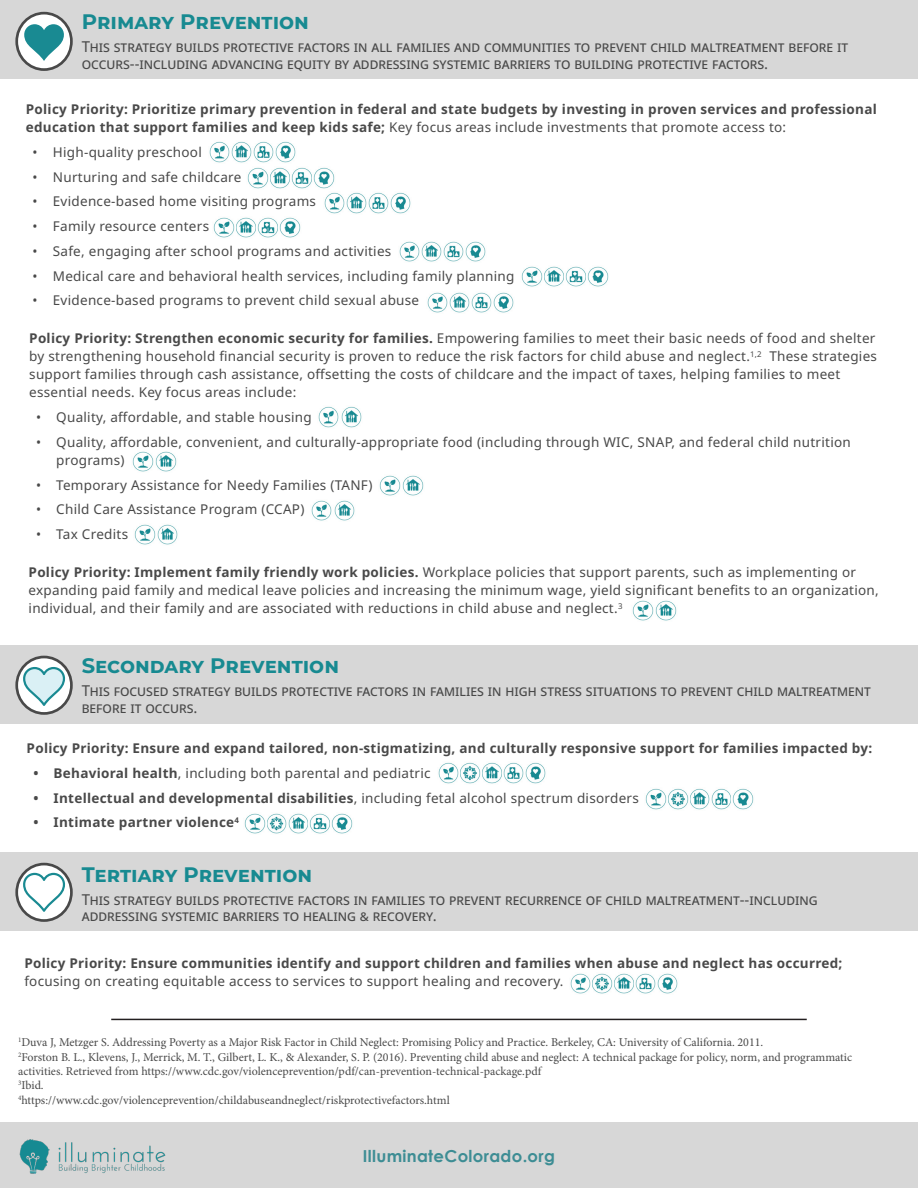
<style>
.page{position:relative;width:918px;height:1188px;background:#fff}
.page>*{position:absolute;margin:0;border:0;box-sizing:border-box;transform-origin:0 0}
.t1{font:700 21px "Montserrat";color:#178a91}
.t2{font:700 16.5px "Century Gothic";letter-spacing:.02em;color:#3d8d94}
.t3{font:15px/16.5px "Noto Sans";color:#494949}
.t4{font:15px/16.5px "Noto Sans";letter-spacing:.085em;color:#494949}
.t5{font:13.5px/18px "Noto Sans";letter-spacing:.02em;color:#494949}
.t6{font:700 13.5px/18px "Noto Sans";letter-spacing:.02em;color:#494949}
.t7{font:12px/14.4px "Minion Pro";color:#494949}
.s1{font-weight:400}
.s2{font-weight:700}
</style>
<div class="page">
<div style="left:1px;top:852px;width:917px;height:79px;background:#d7d7d7"></div>
<div style="left:1px;top:645px;width:917px;height:79px;background:#d7d7d7"></div>
<div style="left:0;top:0;width:918px;height:79px;background:#d7d7d7"></div>
<div style="left:0;top:1122px;width:918px;height:66px;background:#d7d7d7"></div>
<img style="left:19px;top:1139px;width:147px;height:35px">
<svg style="left:17px;top:13px;width:54px;height:57px"></svg>
<div style="left:15px;top:12px;width:58px;height:59px;border:3px solid #494949;border-radius:50%"></div>
<svg style="left:24px;top:24px;width:40px;height:37px"></svg>
<svg style="left:17px;top:657px;width:54px;height:56px"></svg>
<div style="left:15px;top:656px;width:58px;height:59px;border:3px solid #494949;border-radius:50%"></div>
<svg style="left:22px;top:666px;width:44px;height:41px;background:#c5e0e4"></svg>
<svg style="left:17px;top:864px;width:54px;height:57px"></svg>
<div style="left:15px;top:863px;width:58px;height:59px;border:3px solid #494949;border-radius:50%"></div>
<svg style="left:22px;top:872px;width:44px;height:41px;background:#d6e7e8"></svg>
<hr style="left:111px;top:1019px;width:696px;height:1px;background:#231f20">
<img style="left:209px;top:141px;width:87px;height:22px">
<img style="left:318px;top:406px;width:44px;height:22px">
<img style="left:247px;top:167px;width:88px;height:22px">
<img style="left:324px;top:192px;width:87px;height:22px">
<img style="left:213px;top:217px;width:88px;height:21px">
<img style="left:399px;top:241px;width:87px;height:21px">
<img style="left:521px;top:266px;width:88px;height:21px">
<img style="left:427px;top:292px;width:87px;height:21px">
<img style="left:438px;top:762px;width:108px;height:22px">
<img style="left:132px;top:451px;width:45px;height:21px">
<img style="left:379px;top:475px;width:45px;height:21px">
<img style="left:311px;top:500px;width:44px;height:21px">
<img style="left:134px;top:524px;width:44px;height:21px">
<img style="left:632px;top:600px;width:45px;height:21px">
<img style="left:645px;top:788px;width:109px;height:22px">
<img style="left:244px;top:813px;width:109px;height:21px">
<img style="left:570px;top:973px;width:108px;height:21px">
<p class="t1" style="left:82px;top:7px;width:229px">Primary Prevention</p>
<p class="t3" style="left:82px;top:39px;width:767px">This strategy builds protective factors in all families and communities to prevent child maltreatment before it occurs--including advancing equity by addressing systemic barriers to building protective factors.</p>
<p class="t6" style="left:26px;top:101px;width:853px">Policy Priority: Prioritize primary prevention in federal and state budgets by investing in proven services and professional education that support families and keep kids safe; <span class="s1">Key focus areas include investments that promote access to:</span></p>
<p class="t5" style="left:33px;top:143px;width:171px">• High-quality preschool</p>
<p class="t5" style="left:33px;top:168px;width:210px">• Nurturing and safe childcare</p>
<p class="t5" style="left:33px;top:193px;width:285px">• Evidence-based home visiting programs</p>
<p class="t5" style="left:33px;top:218px;width:178px">• Family resource centers</p>
<p class="t5" style="left:33px;top:242px;width:360px">• Safe, engaging after school programs and activities</p>
<p class="t5" style="left:33px;top:267px;width:483px">• Medical care and behavioral health services, including family planning</p>
<p class="t5" style="left:33px;top:292px;width:388px">• Evidence-based programs to prevent child sexual abuse</p>
<p class="t5" style="left:29px;top:330px;width:849px"><span class="s2">Policy Priority: Strengthen economic security for families.</span> Empowering families to meet their basic needs of food and shelter by strengthening household financial security is proven to reduce the risk factors for child abuse and neglect.<sup>1,2</sup> These strategies support families through cash assistance, offsetting the costs of childcare and the impact of taxes, helping families to meet essential needs. Key focus areas include:</p>
<p class="t5" style="left:36px;top:408px;width:277px">• Quality, affordable, and stable housing</p>
<p class="t5" style="left:56px;top:433px;width:796px;text-indent:-20px">• Quality, affordable, convenient, and culturally-appropriate food (including through WIC, SNAP, and federal child nutrition programs)</p>
<p class="t5" style="left:36px;top:476px;width:338px">• Temporary Assistance for Needy Families (TANF)</p>
<p class="t5" style="left:36px;top:501px;width:270px">• Child Care Assistance Program (CCAP)</p>
<p class="t5" style="left:36px;top:525px;width:94px">• Tax Credits</p>
<p class="t5" style="left:29px;top:564px;width:852px"><span class="s2">Policy Priority: Implement family friendly work policies.</span> Workplace policies that support parents, such as implementing or expanding paid family and medical leave policies and increasing the minimum wage, yield significant benefits to an organization, individual, and their family and are associated with reductions in child abuse and neglect.<sup>3</sup></p>
<p class="t1" style="left:82px;top:650px;width:259px">Secondary Prevention</p>
<p class="t4" style="left:82px;top:683px;width:789px">This focused strategy builds protective factors in families in high stress situations to prevent child maltreatment before it occurs.</p>
<p class="t6" style="left:27px;top:740px;width:847px">Policy Priority: Ensure and expand tailored, non-stigmatizing, and culturally responsive support for families impacted by:</p>
<p class="t5" style="left:33px;top:764px;width:399px"><span class="s2">• Behavioral health</span>, including both parental and pediatric</p>
<p class="t6" style="left:33px;top:789px;width:607px">• Intellectual and developmental disabilities<span class="s1">, including fetal alcohol spectrum disorders</span></p>
<p class="t6" style="left:33px;top:814px;width:207px">• Intimate partner violence<sup>4</sup></p>
<p class="t1" style="left:82px;top:859px;width:232px">Tertiary Prevention</p>
<p class="t3" style="left:82px;top:891px;width:737px">This strategy builds protective factors in families to prevent recurrence of child maltreatment--including addressing systemic barriers to healing &amp; recovery.</p>
<p class="t6" style="left:24px;top:954px;width:820px">Policy Priority: Ensure communities identify and support children and families when abuse and neglect has occurred; <span class="s1">focusing on creating equitable access to services to support healing and recovery.</span></p>
<p class="t7" style="left:18px;top:1035px;width:747px"><sup>1</sup>Duva J, Metzger S. Addressing Poverty as a Major Risk Factor in Child Neglect: Promising Policy and Practice. Berkeley, CA: University of California. 2011.</p>
<p class="t7" style="left:18px;top:1050px;width:836px"><sup>2</sup>Forston B. L., Klevens, J., Merrick, M. T., Gilbert, L. K., &amp; Alexander, S. P. (2016). Preventing child abuse and neglect: A technical package for policy, norm, and programmatic activities. Retrieved from https://www.cdc.gov/violenceprevention/pdf/can-prevention-technical-package.pdf</p>
<p class="t7" style="left:18px;top:1078px;width:27px"><sup>3</sup>Ibid.</p>
<p class="t7" style="left:18px;top:1093px;width:433px"><sup>4</sup>https://www.cdc.gov/violenceprevention/childabuseandneglect/riskprotectivefactors.html</p>
<p class="t2" style="left:363px;top:1145px;width:194px">IlluminateColorado.org</p>
</div>
